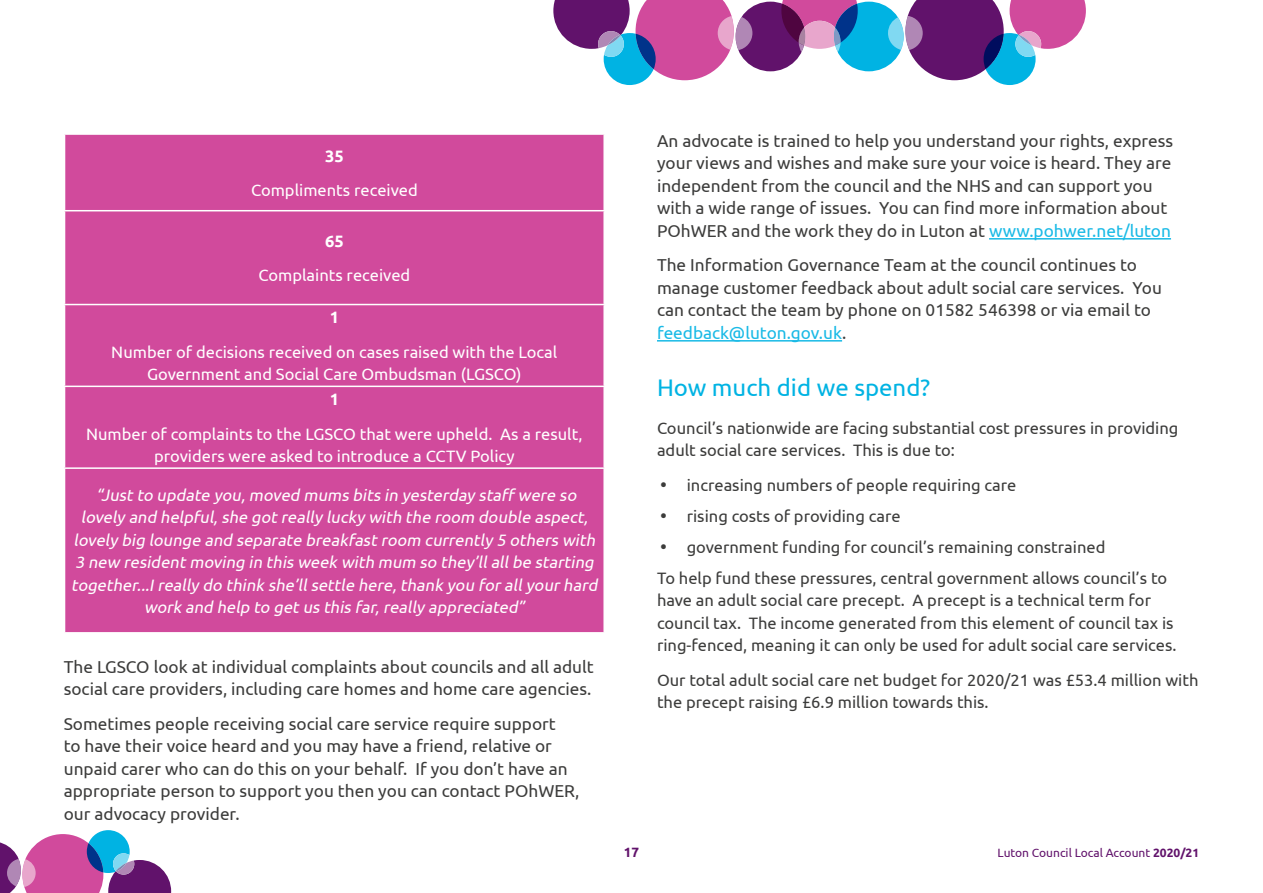
<style>
.page{position:relative;width:1263px;height:893px;background:#fff}
.page>*{position:absolute;margin:0;border:0;box-sizing:border-box;transform-origin:0 0}
.Heading_1{font:24px "Ubuntu";color:#00b3e3}
.body{font:17.25px/22.5px "Ubuntu 2";color:#3c3c3b}
.body-2{font:17.25px/22.5px "Ubuntu";color:#3c3c3b}
.body-3{font:16.5px/22.5px "Ubuntu";color:#3c3c3b}
.body-4{font:italic 16.5px/22.5px "Ubuntu 2";color:#fff;text-align:center}
.body-5{font:16.5px/22.5px "Ubuntu 2";color:#3c3c3b}
.body-6{font:16.5px/22.5px "Ubuntu";color:#fff;text-align:center}
.body-7{font:16.5px/22.5px "Ubuntu 2";color:#fff;text-align:center}
.body-8{font:700 16.5px "Ubuntu";color:#fff}
.t1{font:700 13.5px "Ubuntu";color:#61126b}
.t2{font:12px "Ubuntu";color:#61126b}
.s1{font-family:"Ubuntu 2"}
.s2{font-family:"Ubuntu"}
.s3{font-family:"Ubuntu";color:#1abae6}
.s4{color:#1abae6}
.s5{font-weight:700}
</style>
<div class="page">
<svg style="left:0;top:830px;width:171px;height:63px"></svg>
<div style="left:834px;top:2px;width:70px;height:69px;background:#00b3e3;border-radius:50%"></div>
<div style="left:735px;top:2px;width:70px;height:69px;background:#61126b;border-radius:50%"></div>
<svg style="left:888px;top:0;width:198px;height:85px"></svg>
<svg style="left:553px;top:0;width:199px;height:85px"></svg>
<svg style="left:781px;top:0;width:77px;height:63px"></svg>
<div style="left:65px;top:135px;width:538px;height:497px;background:#d14a9c"></div>
<hr style="left:64px;top:210px;width:541px;height:1px;background:#fff">
<hr style="left:64px;top:304px;width:541px;height:1px;background:#fff">
<hr style="left:64px;top:386px;width:541px;height:1px;background:#fff">
<hr style="left:64px;top:467px;width:541px;height:2px;background:#fff">
<hr style="left:989px;top:238px;width:182px;height:1px;background:#00b3e3">
<hr style="left:657px;top:340px;width:185px;height:1px;background:#00b3e3">
<p class="body-8" style="left:325px;top:146px;width:20px">35</p>
<p class="body-6" style="left:251px;top:178px;width:168px">Compliments received</p>
<p class="body-8" style="left:325px;top:231px;width:20px">65</p>
<p class="body-6" style="left:258px;top:264px;width:153px">Complaints received</p>
<p class="body-8" style="left:330px;top:307px;width:11px">1</p>
<p class="body-6" style="left:111px;top:340px;width:448px">Number of decisions received on cases raised with the Local<br><span class="s1">Government and Social Care Ombudsman (LGSCO)</span></p>
<p class="body-8" style="left:330px;top:389px;width:11px">1</p>
<p class="body-7" style="left:86px;top:422px;width:498px">Number of complaints to the LGSCO that were upheld. As a result, providers were asked to introduce a CCTV Policy</p>
<p class="body-4" style="left:71px;top:483px;width:531px">“Just to update you,moved mums bits in yesterday staff were so lovely and helpful,she got really lucky with the room double aspect, lovely big lounge and separate breakfast room currently 5 others with 3 new resident moving in this week with mum so they ’llallbe starting together...Ireally do think she’llsettle here,thank you for allyour hard work and help to get us this far,really appreciated”</p>
<p class="body" style="left:64px;top:655px;width:531px">The LGSCO look at individual complaints about councils and all adult <span class="s2">social care providers, including care homes and home care agencies.</span></p>
<p class="body-2" style="left:64px;top:712px;width:517px">Sometimes people receiving social care service require support<br>to have their voice heard and you may have a friend, relative or <span class="s1">unpaid carer who can do this on your behalf. If you don’t have an </span>appropriate person to support you then you can contact POhWER, our advocacy provider.</p>
<p class="body" style="left:657px;top:129px;width:518px"><span class="s2">An advocate is trained to help you understand your rights, express </span>your views and wishes and make sure your voice is heard. They are <span class="s2">independent from the council and the NHS and can support you </span>with a wide range of issues. You can find more information about POhWER and the work they do in Luton at <span class="s3">www.pohwer.net/luton</span></p>
<p class="body" style="left:657px;top:253px;width:506px">The Information Governance Team at the council continues to manage customer feedback about adult social care services. You can contact the team by phone on 01582 546398 or via email to <span class="s4">feedback@luton.gov.uk</span><span class="s2">.</span></p>
<p class="Heading_1" style="left:657px;top:373px;width:275px">How much did we spend?</p>
<p class="body-5" style="left:657px;top:416px;width:523px">Council’s nationwide are facing substantial cost pressures in providing <span class="s2">adult social care services. This is due to:</span></p>
<p class="body-3" style="left:660px;top:473px;width:358px">• increasing numbers of people requiring care</p>
<p class="body-3" style="left:660px;top:504px;width:242px">• rising costs of providing care</p>
<p class="body-5" style="left:660px;top:535px;width:447px">• government funding for council’s remaining constrained</p>
<p class="body-3" style="left:657px;top:566px;width:521px"><span class="s1">To help fund these pressures, central government allows council’s to </span>have an adult social care precept. A precept is a technical term for council tax. The income generated from this element of council tax is ring-fenced, meaning it can only be used for adult social care services.</p>
<p class="body-3" style="left:657px;top:668px;width:543px">Our total adult social care net budget for 2020/21 was £53.4 million with the precept raising <span class="s1">£6.9 million</span> towards this.</p>
<p class="t1" style="left:624px;top:844px;width:17px">17</p>
<p class="t2" style="left:997px;top:845px;width:203px">Luton Council Local Account <span class="s5">2020/21</span></p>
</div>
